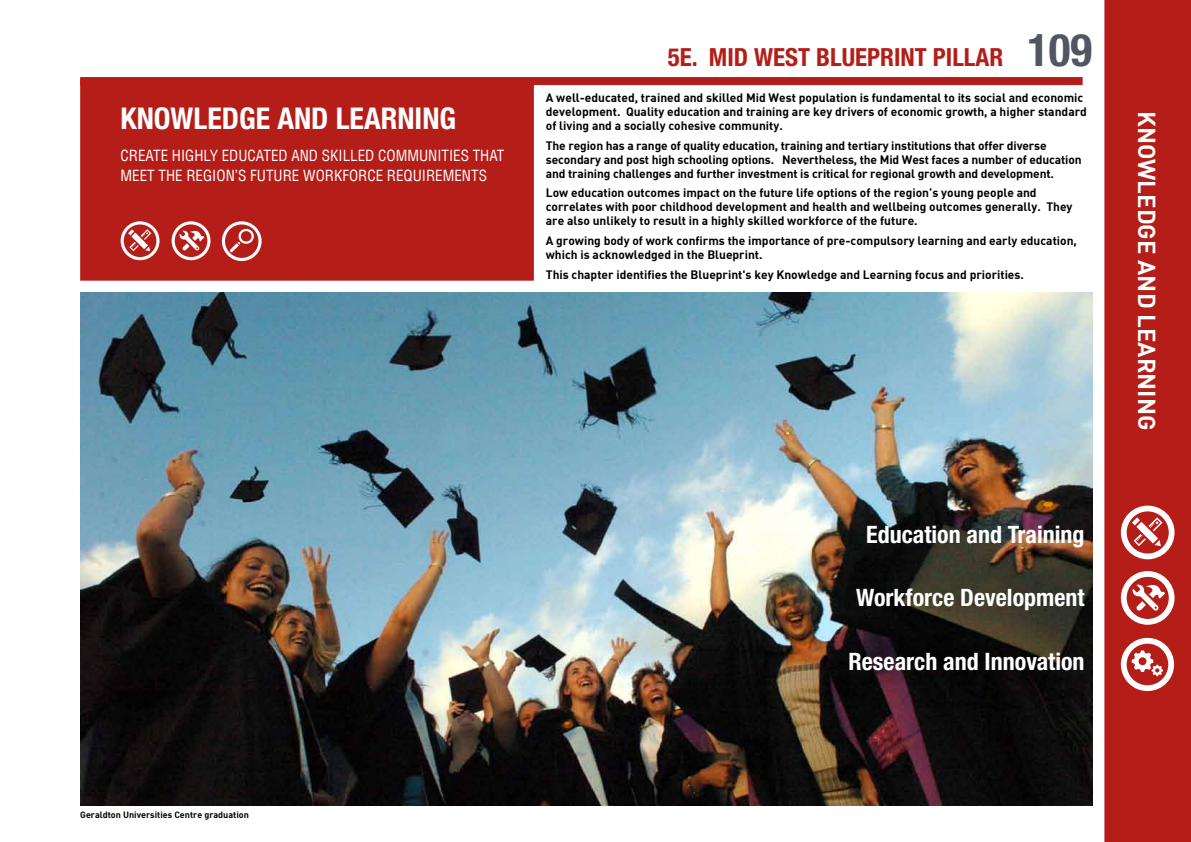
<style>
.page{position:relative;width:1191px;height:842px;background:#fff}
.page>*{position:absolute;margin:0;border:0;box-sizing:border-box;transform-origin:0 0}
.t1{font:700 condensed 45px "Helvetica Neue LT Std";color:#515762}
.t2{font:700 condensed 30px "Helvetica Neue LT Std";color:#fff}
.t3{font:700 condensed 25px "Helvetica Neue LT Std";color:#b51d18}
.t4{font:700 condensed 24px "Helvetica Neue LT Std";color:#fff}
.t5{font:700 24px "DI Nbek";color:#fff}
.t6{font:condensed 15px/20px "Helvetica LT";color:#fff}
.t7{font:700 12px/14px "DI Nbek";color:#000}
.t8{font:700 9px "DI Nbek";color:#000}
</style>
<div class="page">
<div style="left:1104px;top:0;width:87px;height:842px;background:#b51d18"></div>
<img style="left:80px;top:292px;width:1012px;height:514px">
<div style="left:80px;top:79px;width:454px;height:202px;background:#b51d18;border:4px solid #b51d18"></div>
<div style="left:80px;top:77px;width:1002px;height:8px;background:#b51d18"></div>
<div style="left:121px;top:221px;width:38px;height:39px;border:3px solid #fff;border-radius:50%"></div>
<svg style="left:128px;top:229px;width:23px;height:22px"></svg>
<div style="left:1120px;top:506px;width:54px;height:53px;border:6px solid #fff;border-radius:50%"></div>
<svg style="left:1132px;top:517px;width:30px;height:29px"></svg>
<div style="left:172px;top:221px;width:38px;height:39px;border:3px solid #fff;border-radius:50%"></div>
<svg style="left:179px;top:229px;width:25px;height:22px"></svg>
<div style="left:1120px;top:571px;width:54px;height:54px;border:6px solid #fff;border-radius:50%"></div>
<svg style="left:1132px;top:583px;width:33px;height:28px"></svg>
<svg style="left:1131px;top:650px;width:32px;height:26px"></svg>
<div style="left:1120px;top:638px;width:54px;height:53px;border:6px solid #fff;border-radius:50%"></div>
<div style="left:222px;top:221px;width:40px;height:40px;border:3px solid #fff;border-radius:50%"></div>
<svg style="left:230px;top:228px;width:25px;height:24px"></svg>
<h2 class="t2" style="left:121px;top:100px;width:337px">KNOWLEDGE AND LEARNING</h2>
<p class="t6" style="left:121px;top:145px;width:385px">CREATE HIGHLY EDUCATED AND SKILLED COMMUNITIES THAT<br>MEET THE REGION’S FUTURE WORKFORCE REQUIREMENTS</p>
<h3 class="t3" style="left:668px;top:42px;width:337px">5e. Mid West BLUEPRINT PILLAR</h3>
<h1 class="t1" style="left:1027px;top:23px;width:66px">109</h1>
<p class="t7" style="left:546px;top:90px;width:542px">A well-educated, trained and skilled Mid West population is fundamental to its social and economic development. Quality education and training are key drivers of economic growth, a higher standard of living and a socially cohesive community.</p>
<p class="t7" style="left:546px;top:138px;width:537px">The region has a range of quality education, training and tertiary institutions that offer diverse secondary and post high schooling options. Nevertheless, the Mid West faces a number of education and training challenges and further investment is critical for regional growth and development.</p>
<p class="t7" style="left:546px;top:186px;width:528px">Low education outcomes impact on the future life options of the region’s young people and correlates with poor childhood development and health and wellbeing outcomes generally. They are also unlikely to result in a highly skilled workforce of the future.</p>
<p class="t7" style="left:546px;top:233px;width:532px">A growing body of work confirms the importance of pre‑compulsory learning and early education, which is acknowledged in the Blueprint.</p>
<p class="t7" style="left:546px;top:267px;width:479px">This chapter identifies the Blueprint's key Knowledge and Learning focus and priorities.</p>
<h3 class="t4" style="left:866px;top:520px;width:220px">Education and Training</h3>
<h3 class="t4" style="left:856px;top:583px;width:230px">Workforce Development</h3>
<h3 class="t4" style="left:848px;top:647px;width:238px">Research and Innovation</h3>
<h3 class="t5" style="left:1162px;top:111px;width:321px;rotate:90deg">KNOWLEDGE AND LEARNING</h3>
<p class="t8" style="left:80px;top:809px;width:170px">Geraldton Universities Centre graduation</p>
</div>
